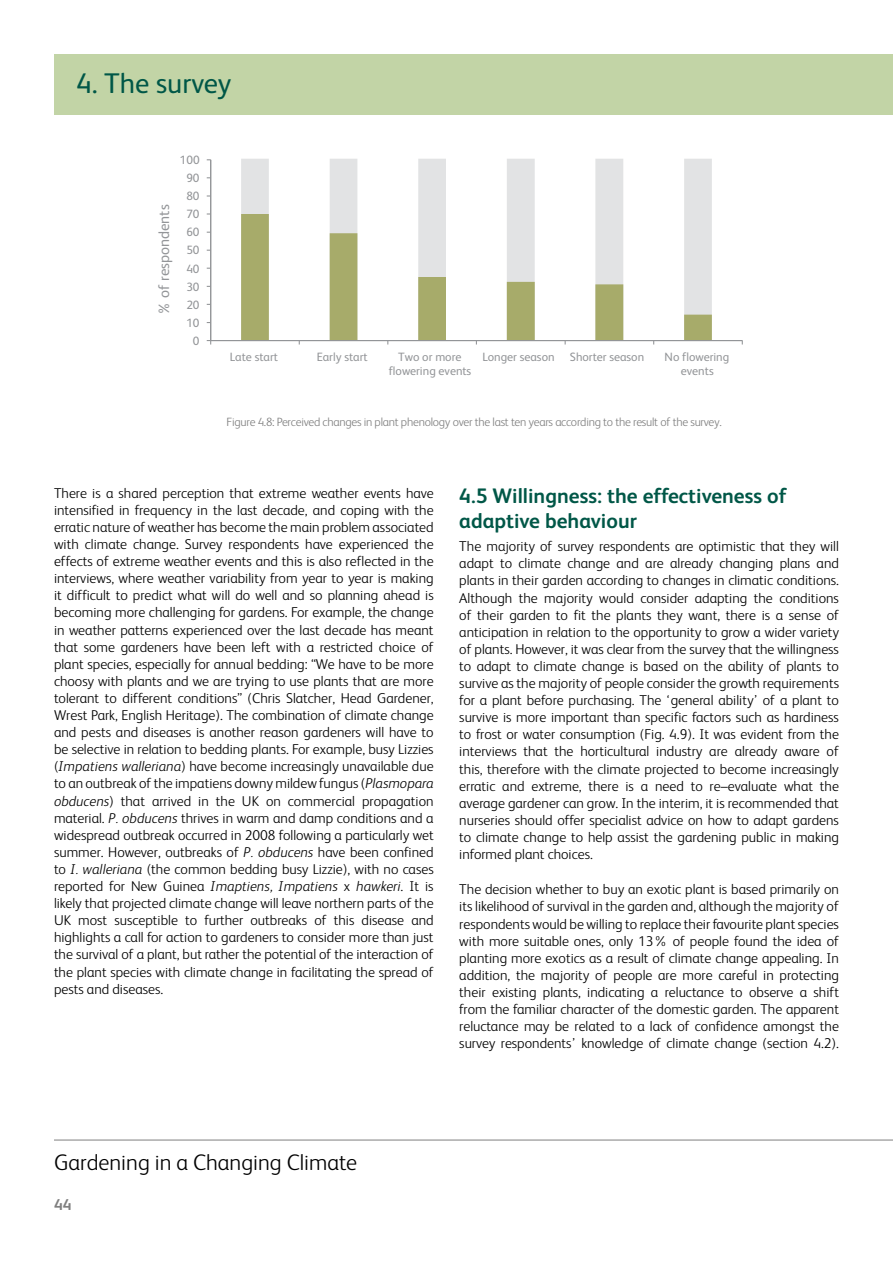
<style>
.page{position:relative;width:893px;height:1263px;background:#fff}
.page>*{position:absolute;margin:0;border:0;box-sizing:border-box;transform-origin:0 0}
.t1{font:28.5px "FS Albert";color:#005747}
.t2{font:300 22.5px "FS Albert";color:#000}
.t3{font:700 21px/25.2px "FS Albert";color:#005747}
.t4{font:700 15.75px "FS Albert";color:#808080}
.t5{font:15px "FS Albert";color:#939598}
.t6{font:300 14.25px/17.1px "FS Albert";color:#000;text-align:justify}
.t7{font:12px/14.4px "FS Albert";letter-spacing:-.005em;color:#939598;text-align:center}
.t8{font:300 12px "FS Albert";letter-spacing:-.02em;color:#808080}
.s1{font-style:italic}
</style>
<div class="page">
<div style="left:54px;top:54px;width:839px;height:61px;background:#c2d4a6"></div>
<hr style="left:54px;top:1140px;width:839px;height:1px;background:#808080">
<svg style="left:211px;top:159px;width:532px;height:183px"></svg>
<svg style="left:241px;top:214px;width:471px;height:126px"></svg>
<hr style="left:210px;top:160px;width:1px;height:181px;background:#939598">
<hr style="left:211px;top:340px;width:531px;height:1px;background:#939598">
<h1 class="t1" style="left:76px;top:67px;width:157px">4. The survey</h1>
<p class="t7" style="left:180px;top:153px;width:21px">100</p>
<p class="t7" style="left:186px;top:171px;width:15px">90</p>
<p class="t5" style="left:156px;top:316px;width:113px;rotate:-90deg">% of respondents</p>
<p class="t7" style="left:186px;top:189px;width:15px">80</p>
<p class="t7" style="left:186px;top:207px;width:15px">70</p>
<p class="t7" style="left:186px;top:225px;width:15px">60</p>
<p class="t7" style="left:186px;top:243px;width:15px">50</p>
<p class="t7" style="left:186px;top:261px;width:15px">40</p>
<p class="t7" style="left:186px;top:279px;width:15px">30</p>
<p class="t7" style="left:186px;top:297px;width:15px">20</p>
<p class="t7" style="left:186px;top:315px;width:15px">10</p>
<p class="t7" style="left:193px;top:333px;width:8px">0</p>
<p class="t7" style="left:230px;top:349px;width:50px">Late start</p>
<p class="t7" style="left:317px;top:349px;width:52px">Early start</p>
<p class="t7" style="left:389px;top:349px;width:84px">Two or more flowering events</p>
<p class="t7" style="left:482px;top:349px;width:74px">Longer season</p>
<p class="t7" style="left:570px;top:349px;width:76px">Shorter season</p>
<p class="t7" style="left:665px;top:349px;width:66px">No flowering events</p>
<p class="t8" style="left:227px;top:415px;width:497px">Figure 4.8: Perceived changes in plant phenology over the last ten years according to the result of the survey.</p>
<p class="t6" style="left:54px;top:484px;width:381px">There is a shared perception that extreme weather events have intensified in frequency in the last decade, and coping with the erratic nature of weather has become the main problem associated with climate change. Survey respondents have experienced the effects of extreme weather events and this is also reflected in the interviews, where weather variability from year to year is making it difficult to predict what will do well and so planning ahead is becoming more challenging for gardens. For example, the change in weather patterns experienced over the last decade has meant that some gardeners have been left with a restricted choice of plant species, especially for annual bedding: “We have to be more choosy with plants and we are trying to use plants that are more tolerant to different conditions” (Chris Slatcher, Head Gardener, Wrest Park, English Heritage). The combination of climate change and pests and diseases is another reason gardeners will have to be selective in relation to bedding plants. For example, busy Lizzies (<span class="s1">Impatiens walleriana</span>) have become increasingly unavailable due to an outbreak of the impatiens downy mildew fungus (<span class="s1">Plasmopara obducens</span>) that arrived in the UK on commercial propagation material. <span class="s1">P. obducens</span> thrives in warm and damp conditions and a widespread outbreak occurred in 2008 following a particularly wet summer. However, outbreaks of <span class="s1">P. obducens</span> have been confined to <span class="s1">I. walleriana</span> (the common bedding busy Lizzie), with no cases reported for New Guinea <span class="s1">Imaptiens, Impatiens</span> x <span class="s1">hawkeri</span>. It is likely that projected climate change will leave northern parts of the UK most susceptible to further outbreaks of this disease and highlights a call for action to gardeners to consider more than just the survival of a plant, but rather the potential of the interaction of the plant species with climate change in facilitating the spread of pests and diseases.</p>
<h3 class="t3" style="left:459px;top:483px;width:329px">4.5 Willingness: the effectiveness of adaptive behaviour</h3>
<p class="t6" style="left:459px;top:538px;width:381px">The majority of survey respondents are optimistic that they will adapt to climate change and are already changing plans and plants in their garden according to changes in climatic conditions.<br>Although the majority would consider adapting the conditions of their garden to fit the plants they want, there is a sense of anticipation in relation to the opportunity to grow a wider variety of plants. However, it was clear from the survey that the willingness to adapt to climate change is based on the ability of plants to survive as the majority of people consider the growth requirements for a plant before purchasing. The ‘general ability’ of a plant to survive is more important than specific factors such as hardiness to frost or water consumption (Fig. 4.9). It was evident from the interviews that the horticultural industry are already aware of this, therefore with the climate projected to become increasingly erratic and extreme, there is a need to re–evaluate what the average gardener can grow. In the interim, it is recommended that nurseries should offer specialist advice on how to adapt gardens to climate change to help assist the gardening public in making informed plant choices.</p>
<p class="t6" style="left:459px;top:881px;width:381px">The decision whether to buy an exotic plant is based primarily on its likelihood of survival in the garden and, although the majority of respondents would be willing to replace their favourite plant species with more suitable ones, only 13% of people found the idea of planting more exotics as a result of climate change appealing. In addition, the majority of people are more careful in protecting their existing plants, indicating a reluctance to observe a shift from the familiar character of the domestic garden. The apparent reluctance may be related to a lack of confidence amongst the survey respondents’ knowledge of climate change (section 4.2).</p>
<h2 class="t2" style="left:54px;top:1149px;width:305px">Gardening in a Changing Climate</h2>
<p class="t4" style="left:54px;top:1195px;width:19px">44</p>
</div>
